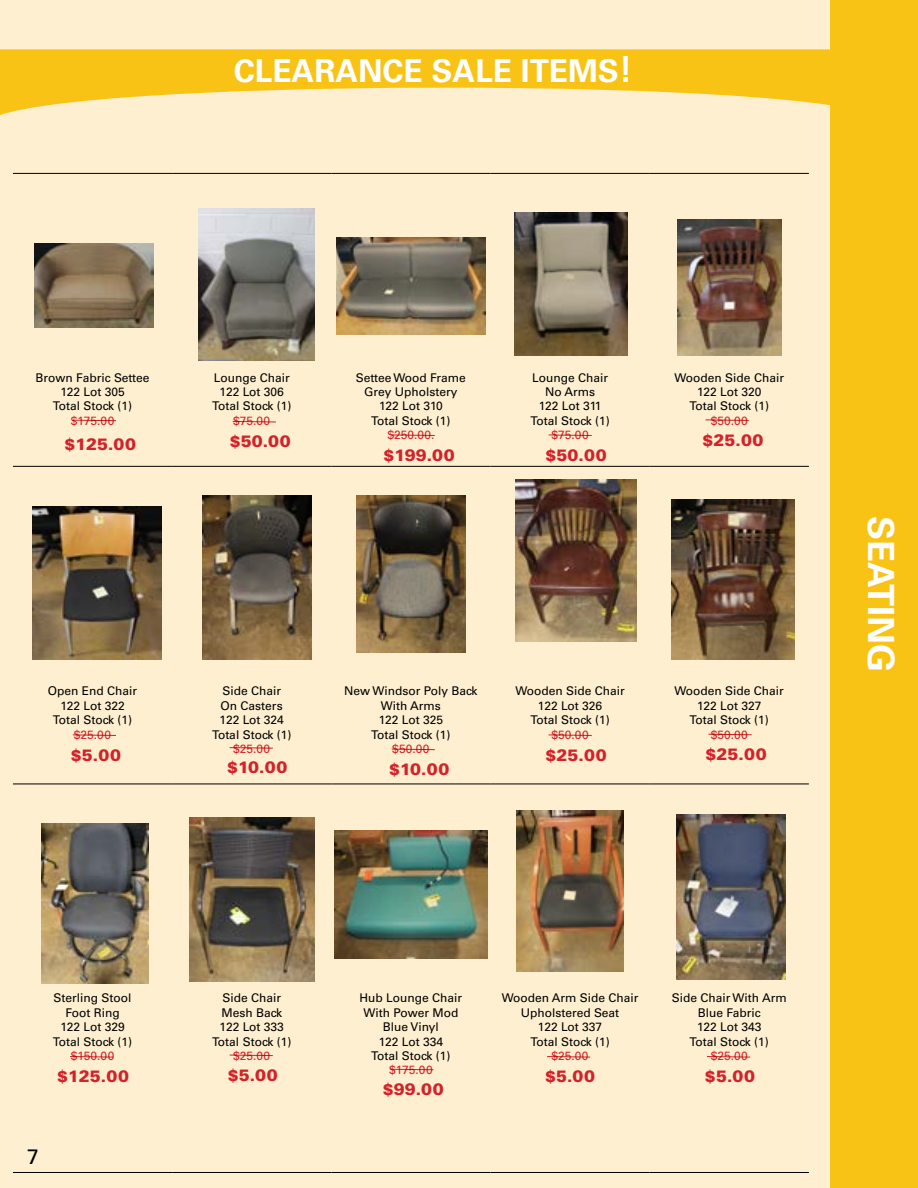
<style>
.page{position:relative;width:918px;height:1188px;background:#fff}
.page>*{position:absolute;margin:0;border:0;box-sizing:border-box;transform-origin:0 0}
.t1{font:700 36px "Univers LT Std";color:#fff}
.t2{font:700 31.5px "Univers LT Std";color:#fff}
.t3{font:21px "Arial Narrow";color:#000}
.t4{font:21px "Univers LT Std";color:#000}
.t5{font:900 16.5px "Univers LT Std";letter-spacing:.04em;color:#d2232a}
.t6{font:12px/14.4px "Univers LT Std";color:#000;text-align:center}
.t7{font:12px "Univers LT Std";color:#d2232a}
.s1{font-size:36px}
</style>
<div class="page">
<div style="left:0;top:0;width:831px;height:1188px;background:#feefd0"></div>
<svg style="left:0;top:49px;width:831px;height:127px;background:#fcdf8e"></svg>
<div style="left:831px;top:0;width:87px;height:1188px;background:#f9c315"></div>
<hr style="left:13px;top:466px;width:159px;height:1px;background:#000">
<hr style="left:172px;top:466px;width:159px;height:1px;background:#000">
<hr style="left:331px;top:466px;width:160px;height:1px;background:#000">
<hr style="left:491px;top:466px;width:159px;height:1px;background:#000">
<hr style="left:650px;top:466px;width:159px;height:1px;background:#000">
<hr style="left:13px;top:784px;width:159px;height:1px;background:#000">
<hr style="left:172px;top:784px;width:159px;height:1px;background:#000">
<hr style="left:331px;top:784px;width:160px;height:1px;background:#000">
<hr style="left:491px;top:784px;width:159px;height:1px;background:#000">
<hr style="left:650px;top:784px;width:159px;height:1px;background:#000">
<hr style="left:13px;top:1172px;width:159px;height:1px;background:#000">
<hr style="left:172px;top:1172px;width:159px;height:1px;background:#000">
<hr style="left:331px;top:1172px;width:160px;height:1px;background:#000">
<hr style="left:491px;top:1172px;width:159px;height:1px;background:#000">
<hr style="left:650px;top:1172px;width:159px;height:1px;background:#000">
<hr style="left:13px;top:173px;width:159px;height:1px;background:#000">
<hr style="left:172px;top:173px;width:159px;height:1px;background:#000">
<hr style="left:331px;top:173px;width:160px;height:1px;background:#000">
<hr style="left:491px;top:173px;width:159px;height:1px;background:#000">
<hr style="left:650px;top:173px;width:159px;height:1px;background:#000">
<img style="left:34px;top:244px;width:120px;height:84px">
<img style="left:198px;top:209px;width:117px;height:152px">
<img style="left:336px;top:237px;width:150px;height:98px">
<img style="left:515px;top:212px;width:113px;height:144px">
<img style="left:677px;top:220px;width:105px;height:136px">
<img style="left:33px;top:506px;width:128px;height:153px">
<img style="left:203px;top:495px;width:109px;height:164px">
<img style="left:356px;top:495px;width:110px;height:157px">
<img style="left:671px;top:499px;width:124px;height:161px">
<img style="left:42px;top:823px;width:106px;height:161px">
<img style="left:190px;top:818px;width:124px;height:164px">
<img style="left:335px;top:830px;width:152px;height:129px">
<img style="left:516px;top:811px;width:108px;height:161px">
<img style="left:676px;top:815px;width:110px;height:164px">
<img style="left:516px;top:480px;width:120px;height:162px">
<svg style="left:72px;top:419px;width:45px;height:2px"></svg>
<svg style="left:232px;top:421px;width:45px;height:2px"></svg>
<svg style="left:391px;top:434px;width:45px;height:2px"></svg>
<svg style="left:548px;top:434px;width:45px;height:2px"></svg>
<svg style="left:705px;top:419px;width:44px;height:2px"></svg>
<svg style="left:72px;top:734px;width:45px;height:2px"></svg>
<svg style="left:69px;top:1056px;width:45px;height:2px"></svg>
<svg style="left:229px;top:1054px;width:45px;height:2px"></svg>
<svg style="left:546px;top:1056px;width:45px;height:2px"></svg>
<svg style="left:706px;top:1056px;width:45px;height:2px"></svg>
<svg style="left:389px;top:1068px;width:45px;height:3px"></svg>
<svg style="left:229px;top:747px;width:45px;height:2px"></svg>
<svg style="left:391px;top:748px;width:45px;height:2px"></svg>
<svg style="left:548px;top:734px;width:45px;height:2px"></svg>
<svg style="left:708px;top:733px;width:44px;height:3px"></svg>
<h2 class="t2" style="left:234px;top:52px;width:401px">CLEARANCE SALE ITEMS<span class="s1">!</span></h2>
<p class="t6" style="left:36px;top:370px;width:115px">Brown Fabric Settee<br>122 Lot 305<br>Total Stock (1)</p>
<p class="t7" style="left:71px;top:414px;width:45px">$175.00</p>
<p class="t6" style="left:212px;top:370px;width:81px">Lounge Chair<br>122 Lot 306<br>Total Stock (1)</p>
<p class="t7" style="left:233px;top:414px;width:39px">$75.00</p>
<h3 class="t5" style="left:65px;top:434px;width:73px">$125.00</h3>
<h3 class="t5" style="left:230px;top:431px;width:63px">$50.00</h3>
<p class="t6" style="left:356px;top:370px;width:112px">Settee Wood Frame<br>Grey Upholstery<br>122 Lot 310<br>Total Stock (1)</p>
<p class="t7" style="left:387px;top:428px;width:49px">$250.00.</p>
<p class="t6" style="left:530px;top:370px;width:81px">Lounge Chair<br>No Arms<br>122 Lot 311<br>Total Stock (1)</p>
<p class="t7" style="left:552px;top:428px;width:39px">$75.00</p>
<h3 class="t5" style="left:384px;top:444px;width:73px">$199.00</h3>
<h3 class="t5" style="left:546px;top:444px;width:63px">$50.00</h3>
<p class="t6" style="left:675px;top:370px;width:111px">Wooden Side Chair<br>122 Lot 320<br>Total Stock (1)</p>
<p class="t7" style="left:711px;top:414px;width:39px">$50.00</p>
<h3 class="t5" style="left:702px;top:429px;width:63px">$25.00</h3>
<p class="t6" style="left:48px;top:684px;width:91px">Open End Chair<br>122 Lot 322<br>Total Stock (1)</p>
<p class="t7" style="left:74px;top:727px;width:39px">$25.00</p>
<h3 class="t5" style="left:71px;top:744px;width:52px">$5.00</h3>
<p class="t6" style="left:212px;top:684px;width:81px">Side Chair<br>On Casters<br>122 Lot 324<br>Total Stock (1)</p>
<p class="t7" style="left:233px;top:742px;width:39px">$25.00</p>
<p class="t6" style="left:344px;top:684px;width:135px">New Windsor Poly Back<br>With Arms<br>122 Lot 325<br>Total Stock (1)</p>
<p class="t7" style="left:392px;top:742px;width:39px">$50.00</p>
<h3 class="t5" style="left:227px;top:757px;width:62px">$10.00</h3>
<h3 class="t5" style="left:389px;top:759px;width:62px">$10.00</h3>
<p class="t6" style="left:515px;top:684px;width:111px">Wooden Side Chair<br>122 Lot 326<br>Total Stock (1)</p>
<p class="t7" style="left:552px;top:727px;width:39px">$50.00</p>
<p class="t6" style="left:675px;top:684px;width:111px">Wooden Side Chair<br>122 Lot 327<br>Total Stock (1)</p>
<p class="t7" style="left:711px;top:727px;width:39px">$50.00</p>
<h3 class="t5" style="left:546px;top:744px;width:63px">$25.00</h3>
<h3 class="t5" style="left:705px;top:744px;width:63px">$25.00</h3>
<h1 class="t1" style="left:902px;top:516px;width:158px;rotate:90deg">SEATING</h1>
<p class="t6" style="left:53px;top:991px;width:81px">Sterling Stool<br>Foot Ring<br>122 Lot 329<br>Total Stock (1)</p>
<p class="t7" style="left:71px;top:1049px;width:45px">$150.00</p>
<p class="t6" style="left:212px;top:991px;width:81px">Side Chair<br>Mesh Back<br>122 Lot 333<br>Total Stock (1)</p>
<p class="t7" style="left:233px;top:1049px;width:39px">$25.00</p>
<p class="t6" style="left:502px;top:991px;width:138px">Wooden Arm Side Chair<br>Upholstered Seat<br>122 Lot 337<br>Total Stock (1)</p>
<p class="t7" style="left:551px;top:1049px;width:39px">$25.00</p>
<p class="t6" style="left:672px;top:991px;width:116px">Side Chair With Arm<br>Blue Fabric<br>122 Lot 343<br>Total Stock (1)</p>
<p class="t7" style="left:711px;top:1049px;width:39px">$25.00</p>
<p class="t6" style="left:360px;top:991px;width:104px">Hub Lounge Chair<br>With Power Mod<br>Blue Vinyl<br>122 Lot 334<br>Total Stock (1)</p>
<p class="t7" style="left:389px;top:1063px;width:45px">$175.00</p>
<h3 class="t5" style="left:57px;top:1066px;width:73px">$125.00</h3>
<h3 class="t5" style="left:228px;top:1065px;width:52px">$5.00</h3>
<h3 class="t5" style="left:545px;top:1066px;width:52px">$5.00</h3>
<h3 class="t5" style="left:705px;top:1066px;width:52px">$5.00</h3>
<h3 class="t5" style="left:383px;top:1079px;width:63px">$99.00</h3>
<h3 class="t3" style="left:27px;top:1130px;width:11px">5</h3>
<h3 class="t4" style="left:27px;top:1145px;width:13px">7</h3>
</div>
